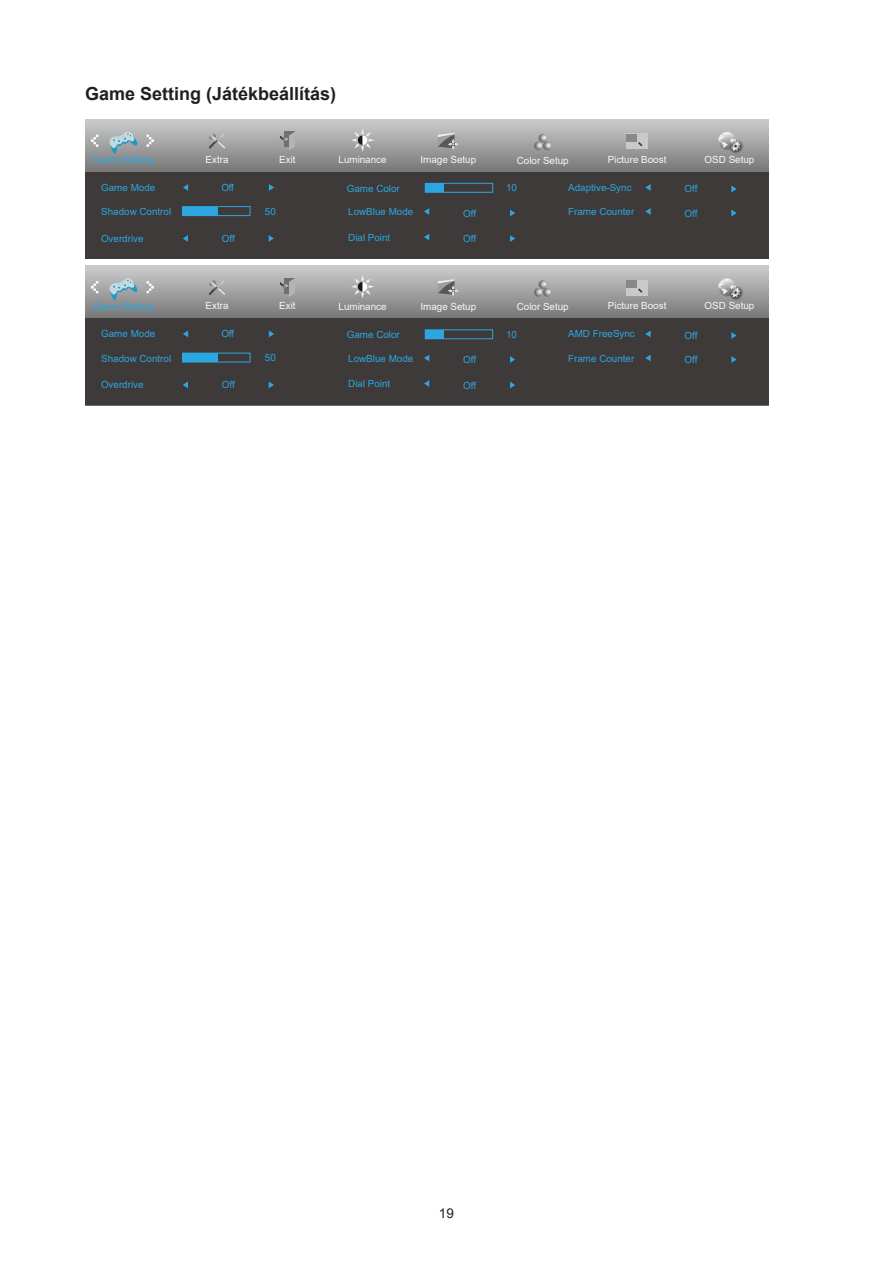
<style>
.page{position:relative;width:893px;height:1263px;background:#fff}
.page>*{position:absolute;margin:0;border:0;box-sizing:border-box;transform-origin:0 0}
.Heading_3{font:700 18px "Arial";color:#231f20}
.t1{font:13.5px "Arial";color:#231f20}
.t2{font:9.9px "Arial";color:#2ca6e0}
.t3{font:9.9px "Arial";color:#f7f7f7}
</style>
<div class="page">
<svg style="left:85px;top:119px;width:683px;height:53px;background:#a0a0a1"></svg>
<div style="left:85px;top:172px;width:683px;height:87px;background:#3e3a39"></div>
<svg style="left:91px;top:134px;width:8px;height:13px"></svg>
<svg style="left:146px;top:134px;width:8px;height:13px"></svg>
<div style="left:627px;top:134px;width:21px;height:15px;background:#c8c9ca"></div>
<div style="left:627px;top:134px;width:10px;height:7px;background:#888"></div>
<img style="left:728px;top:138px;width:17px;height:18px">
<svg style="left:718px;top:132px;width:23px;height:19px"></svg>
<svg style="left:280px;top:132px;width:15px;height:19px"></svg>
<svg style="left:208px;top:133px;width:18px;height:16px"></svg>
<svg style="left:351px;top:128px;width:23px;height:24px"></svg>
<svg style="left:183px;top:184px;width:5px;height:7px"></svg>
<svg style="left:269px;top:184px;width:5px;height:7px"></svg>
<svg style="left:183px;top:235px;width:5px;height:7px"></svg>
<svg style="left:269px;top:235px;width:5px;height:7px"></svg>
<svg style="left:424px;top:208px;width:5px;height:7px"></svg>
<svg style="left:510px;top:210px;width:5px;height:6px"></svg>
<svg style="left:424px;top:234px;width:5px;height:6px"></svg>
<svg style="left:510px;top:235px;width:5px;height:7px"></svg>
<svg style="left:438px;top:133px;width:21px;height:17px"></svg>
<svg style="left:534px;top:134px;width:17px;height:16px"></svg>
<div style="left:182px;top:206px;width:68px;height:10px;border:1px solid #2ca6e0"></div>
<div style="left:182px;top:207px;width:36px;height:9px;background:#2ca6e0"></div>
<div style="left:426px;top:183px;width:18px;height:9px;background:#2ca6e0"></div>
<div style="left:425px;top:183px;width:68px;height:10px;border:1px solid #2ca6e0"></div>
<svg style="left:645px;top:208px;width:6px;height:7px"></svg>
<svg style="left:731px;top:210px;width:6px;height:6px"></svg>
<svg style="left:645px;top:184px;width:6px;height:7px"></svg>
<svg style="left:731px;top:186px;width:6px;height:6px"></svg>
<svg style="left:109px;top:131px;width:28px;height:23px"></svg>
<svg style="left:85px;top:266px;width:683px;height:52px;background:#a0a0a1"></svg>
<div style="left:85px;top:318px;width:683px;height:87px;background:#3e3a39"></div>
<svg style="left:91px;top:281px;width:8px;height:13px"></svg>
<svg style="left:146px;top:281px;width:8px;height:13px"></svg>
<div style="left:627px;top:280px;width:21px;height:15px;background:#c8c9ca"></div>
<div style="left:627px;top:280px;width:10px;height:8px;background:#888"></div>
<svg style="left:638px;top:288px;width:4px;height:5px"></svg>
<img style="left:728px;top:285px;width:17px;height:17px">
<svg style="left:718px;top:279px;width:23px;height:18px"></svg>
<svg style="left:280px;top:278px;width:15px;height:19px"></svg>
<svg style="left:208px;top:280px;width:18px;height:16px"></svg>
<svg style="left:351px;top:275px;width:23px;height:23px"></svg>
<svg style="left:183px;top:331px;width:5px;height:6px"></svg>
<svg style="left:269px;top:331px;width:5px;height:6px"></svg>
<svg style="left:424px;top:355px;width:5px;height:6px"></svg>
<svg style="left:510px;top:356px;width:5px;height:7px"></svg>
<svg style="left:438px;top:279px;width:21px;height:17px"></svg>
<svg style="left:534px;top:280px;width:17px;height:17px"></svg>
<div style="left:182px;top:353px;width:36px;height:9px;background:#2ca6e0"></div>
<div style="left:426px;top:330px;width:18px;height:9px;background:#2ca6e0"></div>
<div style="left:425px;top:329px;width:68px;height:10px;border:1px solid #2ca6e0"></div>
<svg style="left:109px;top:278px;width:28px;height:22px"></svg>
<svg style="left:183px;top:381px;width:5px;height:7px"></svg>
<svg style="left:269px;top:382px;width:5px;height:6px"></svg>
<svg style="left:424px;top:380px;width:5px;height:7px"></svg>
<svg style="left:510px;top:382px;width:5px;height:6px"></svg>
<svg style="left:645px;top:355px;width:6px;height:6px"></svg>
<svg style="left:731px;top:356px;width:6px;height:7px"></svg>
<svg style="left:645px;top:331px;width:6px;height:6px"></svg>
<svg style="left:731px;top:332px;width:6px;height:7px"></svg>
<p class="Heading_3" style="left:85px;top:82px;width:253px">Game Setting (Játékbeállítás)</p>
<p class="t3" style="left:206px;top:153px;width:24px">Extra</p>
<p class="t3" style="left:279px;top:153px;width:18px">Exit</p>
<p class="t3" style="left:339px;top:153px;width:50px">Luminance</p>
<p class="t3" style="left:608px;top:153px;width:60px">Picture Boost</p>
<p class="t3" style="left:705px;top:153px;width:51px">OSD Setup</p>
<p class="t2" style="left:93px;top:153px;width:62px">Game Setting</p>
<p class="t3" style="left:420px;top:153px;width:57px">Image Setup</p>
<p class="t3" style="left:517px;top:153px;width:53px">Color Setup</p>
<p class="t2" style="left:101px;top:181px;width:56px">Game Mode</p>
<p class="t2" style="left:222px;top:181px;width:14px">Off</p>
<p class="t2" style="left:347px;top:181px;width:54px">Game Color</p>
<p class="t2" style="left:506px;top:181px;width:12px">10</p>
<p class="t2" style="left:568px;top:181px;width:65px">Adaptive-Sync</p>
<p class="t2" style="left:684px;top:182px;width:15px">Off</p>
<p class="t2" style="left:265px;top:204px;width:12px">50</p>
<p class="t2" style="left:101px;top:205px;width:71px">Shadow Control</p>
<p class="t2" style="left:348px;top:205px;width:67px">LowBlue Mode</p>
<p class="t2" style="left:463px;top:206px;width:15px">Off</p>
<p class="t2" style="left:568px;top:205px;width:68px">Frame Counter</p>
<p class="t2" style="left:684px;top:206px;width:15px">Off</p>
<p class="t2" style="left:101px;top:232px;width:44px">Overdrive</p>
<p class="t2" style="left:222px;top:232px;width:15px">Off</p>
<p class="t2" style="left:348px;top:230px;width:44px">Dial Point</p>
<p class="t2" style="left:463px;top:232px;width:15px">Off</p>
<p class="t3" style="left:206px;top:299px;width:24px">Extra</p>
<p class="t3" style="left:279px;top:299px;width:18px">Exit</p>
<p class="t3" style="left:339px;top:299px;width:50px">Luminance</p>
<p class="t3" style="left:608px;top:299px;width:60px">Picture Boost</p>
<p class="t3" style="left:705px;top:299px;width:51px">OSD Setup</p>
<p class="t2" style="left:93px;top:300px;width:62px">Game Setting</p>
<p class="t3" style="left:420px;top:299px;width:57px">Image Setup</p>
<p class="t3" style="left:517px;top:300px;width:53px">Color Setup</p>
<p class="t2" style="left:101px;top:327px;width:56px">Game Mode</p>
<p class="t2" style="left:222px;top:327px;width:14px">Off</p>
<p class="t2" style="left:347px;top:328px;width:54px">Game Color</p>
<p class="t2" style="left:506px;top:328px;width:12px">10</p>
<p class="t2" style="left:568px;top:327px;width:68px">AMD FreeSync</p>
<p class="t2" style="left:684px;top:329px;width:15px">Off</p>
<p class="t2" style="left:265px;top:351px;width:12px">50</p>
<p class="t2" style="left:101px;top:351px;width:71px">Shadow Control</p>
<p class="t2" style="left:348px;top:351px;width:67px">LowBlue Mode</p>
<p class="t2" style="left:463px;top:353px;width:15px">Off</p>
<p class="t2" style="left:568px;top:351px;width:68px">Frame Counter</p>
<p class="t2" style="left:684px;top:353px;width:15px">Off</p>
<p class="t2" style="left:101px;top:378px;width:44px">Overdrive</p>
<p class="t2" style="left:222px;top:378px;width:15px">Off</p>
<p class="t2" style="left:348px;top:377px;width:44px">Dial Point</p>
<p class="t2" style="left:463px;top:378px;width:15px">Off</p>
<h2 class="t1" style="left:439px;top:1205px;width:17px">19</h2>
</div>
